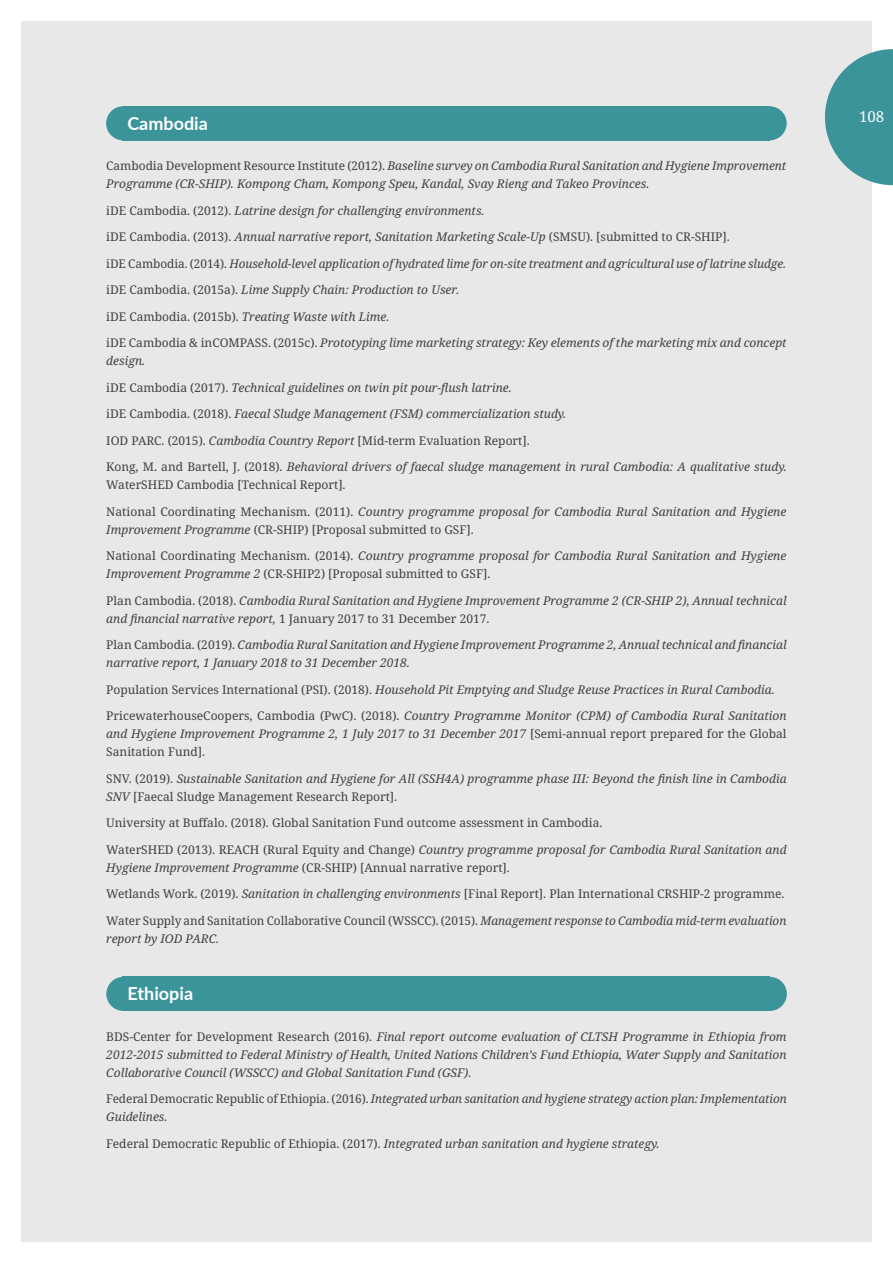
<style>
.page{position:relative;width:893px;height:1263px;background:#fff}
.page>*{position:absolute;margin:0;border:0;box-sizing:border-box;transform-origin:0 0}
.t1{font:700 18px "Lato";color:#fff}
.t2{font:15px "Noto Serif";color:#fff}
.t3{font:italic 12px/18px "Noto Serif";color:#414042}
.t4{font:12px "Noto Serif";color:#414042}
.s1{font-style:normal}
.s2{font-style:italic}
</style>
<div class="page">
<div style="left:21px;top:21px;width:851px;height:1221px;background:#e9e8e8"></div>
<div style="left:122px;top:106px;width:648px;height:34px;background:#3b9499"></div>
<div style="left:753px;top:106px;width:34px;height:34px;background:#3b9499;border-radius:50%"></div>
<div style="left:106px;top:106px;width:34px;height:34px;background:#3b9499;border-radius:50%"></div>
<div style="left:122px;top:977px;width:648px;height:34px;background:#3b9499"></div>
<div style="left:753px;top:977px;width:34px;height:34px;background:#3b9499;border-radius:50%"></div>
<div style="left:106px;top:977px;width:34px;height:34px;background:#3b9499;border-radius:50%"></div>
<svg style="left:825px;top:49px;width:68px;height:136px"></svg>
<h1 class="t1" style="left:127px;top:110px;width:82px">Cambodia</h1>
<p class="t3" style="left:106px;top:157px;width:682px"><span class="s1">Cambodia Development Resource Institute (2012).</span> Baseline survey on Cambodia Rural Sanitation and Hygiene Improvement<br>Programme (CR-SHIP). Kompong Cham, Kompong Speu, Kandal, Svay Rieng and Takeo Provinces.</p>
<p class="t3" style="left:106px;top:202px;width:380px"><span class="s1">iDE Cambodia. (2012).</span> Latrine design for challenging environments.</p>
<p class="t3" style="left:106px;top:228px;width:625px"><span class="s1">iDE Cambodia. (2013).</span> Annual narrative report, Sanitation Marketing Scale‐Up <span class="s1">(SMSU). [submitted to CR-SHIP].</span></p>
<p class="t3" style="left:106px;top:255px;width:681px"><span class="s1">iDE Cambodia. (2014).</span> Household-level application of hydrated lime for on-site treatment and agricultural use of latrine sludge.</p>
<p class="t3" style="left:106px;top:281px;width:355px"><span class="s1">iDE Cambodia. (2015a).</span> Lime Supply Chain: Production to User.</p>
<p class="t3" style="left:106px;top:308px;width:285px"><span class="s1">iDE Cambodia. (2015b).</span> Treating Waste with Lime.</p>
<p class="t3" style="left:106px;top:334px;width:682px"><span class="s1">iDE Cambodia &amp; inCOMPASS. (2015c).</span> Prototyping lime marketing strategy: Key elements of the marketing mix and concept design.</p>
<p class="t3" style="left:106px;top:379px;width:407px"><span class="s1">iDE Cambodia (2017).</span> Technical guidelines on twin pit pour-flush latrine.</p>
<p class="t3" style="left:106px;top:405px;width:461px"><span class="s1">iDE Cambodia. (2018).</span> Faecal Sludge Management (FSM) commercialization study.</p>
<p class="t4" style="left:106px;top:432px;width:425px">IOD PARC. (2015). <span class="s2">Cambodia Country Report</span> [Mid-term Evaluation Report].</p>
<p class="t3" style="left:106px;top:458px;width:682px"><span class="s1">Kong, M. and Bartell, J. (2018).</span> Behavioral drivers of faecal sludge management in rural Cambodia: A qualitative study.<br><span class="s1">WaterSHED Cambodia [Technical Report].</span></p>
<p class="t3" style="left:106px;top:503px;width:682px"><span class="s1">National Coordinating Mechanism. (2011).</span> Country programme proposal for Cambodia Rural Sanitation and Hygiene<br>Improvement Programme <span class="s1">(CR-SHIP) [Proposal submitted to GSF].</span></p>
<p class="t3" style="left:106px;top:547px;width:682px"><span class="s1">National Coordinating Mechanism. (2014).</span> Country programme proposal for Cambodia Rural Sanitation and Hygiene<br>Improvement Programme 2 <span class="s1">(CR-SHIP2) [Proposal submitted to GSF].</span></p>
<p class="t3" style="left:106px;top:592px;width:682px"><span class="s1">Plan Cambodia. (2018).</span> Cambodia Rural Sanitation and Hygiene Improvement Programme 2 (CR-SHIP 2), Annual technical and financial narrative report, <span class="s1">1 January 2017 to 31 December 2017.</span></p>
<p class="t3" style="left:106px;top:636px;width:682px"><span class="s1">Plan Cambodia. (2019).</span> Cambodia Rural Sanitation and Hygiene Improvement Programme 2, Annual technical and financial narrative report, 1 January 2018 to 31 December 2018.</p>
<p class="t3" style="left:106px;top:681px;width:670px"><span class="s1">Population Services International (PSI). (2018).</span> Household Pit Emptying and Sludge Reuse Practices in Rural Cambodia.</p>
<p class="t3" style="left:106px;top:707px;width:682px;text-align:justify"><span class="s1">PricewaterhouseCoopers, Cambodia (PwC). (2018).</span> Country Programme Monitor (CPM) of Cambodia Rural Sanitation and Hygiene Improvement Programme 2, 1 July 2017 to 31 December 2017 <span class="s1">[Semi-annual report prepared for the Global Sanitation Fund].</span></p>
<p class="t3" style="left:106px;top:770px;width:682px"><span class="s1">SNV. (2019).</span> Sustainable Sanitation and Hygiene for All (SSH4A) programme phase III: Beyond the finish line in Cambodia<br>SNV <span class="s1">[Faecal Sludge Management Research Report].</span></p>
<p class="t4" style="left:106px;top:815px;width:498px">University at Buffalo. (2018). Global Sanitation Fund outcome assessment in Cambodia.</p>
<p class="t3" style="left:106px;top:841px;width:682px"><span class="s1">WaterSHED (2013). REACH (Rural Equity and Change)</span> Country programme proposal for Cambodia Rural Sanitation and<br>Hygiene Improvement Programme <span class="s1">(CR-SHIP) [Annual narrative report].</span></p>
<p class="t4" style="left:106px;top:886px;width:680px">Wetlands Work. (2019). <span class="s2">Sanitation in challenging environments</span> [Final Report]. Plan International CRSHIP-2 programme.</p>
<p class="t3" style="left:106px;top:912px;width:682px"><span class="s1">Water Supply and Sanitation Collaborative Council (WSSCC). (2015).</span> Management response to Cambodia mid-term evaluation report by IOD PARC.</p>
<h1 class="t1" style="left:128px;top:980px;width:67px">Ethiopia</h1>
<p class="t3" style="left:106px;top:1028px;width:682px;text-align:justify"><span class="s1">BDS-Center for Development Research (2016).</span> Final report outcome evaluation of CLTSH Programme in Ethiopia from 2012-2015 submitted to Federal Ministry of Health, United Nations Children’s Fund Ethiopia, Water Supply and Sanitation Collaborative Council (WSSCC) and Global Sanitation Fund (GSF).</p>
<p class="t3" style="left:106px;top:1090px;width:682px"><span class="s1">Federal Democratic Republic of Ethiopia. (2016).</span> Integrated urban sanitation and hygiene strategy action plan: Implementation<br>Guidelines.</p>
<p class="t3" style="left:106px;top:1135px;width:555px"><span class="s1">Federal Democratic Republic of Ethiopia. (2017).</span> Integrated urban sanitation and hygiene strategy.</p>
<p class="t2" style="left:859px;top:106px;width:27px">108</p>
</div>
